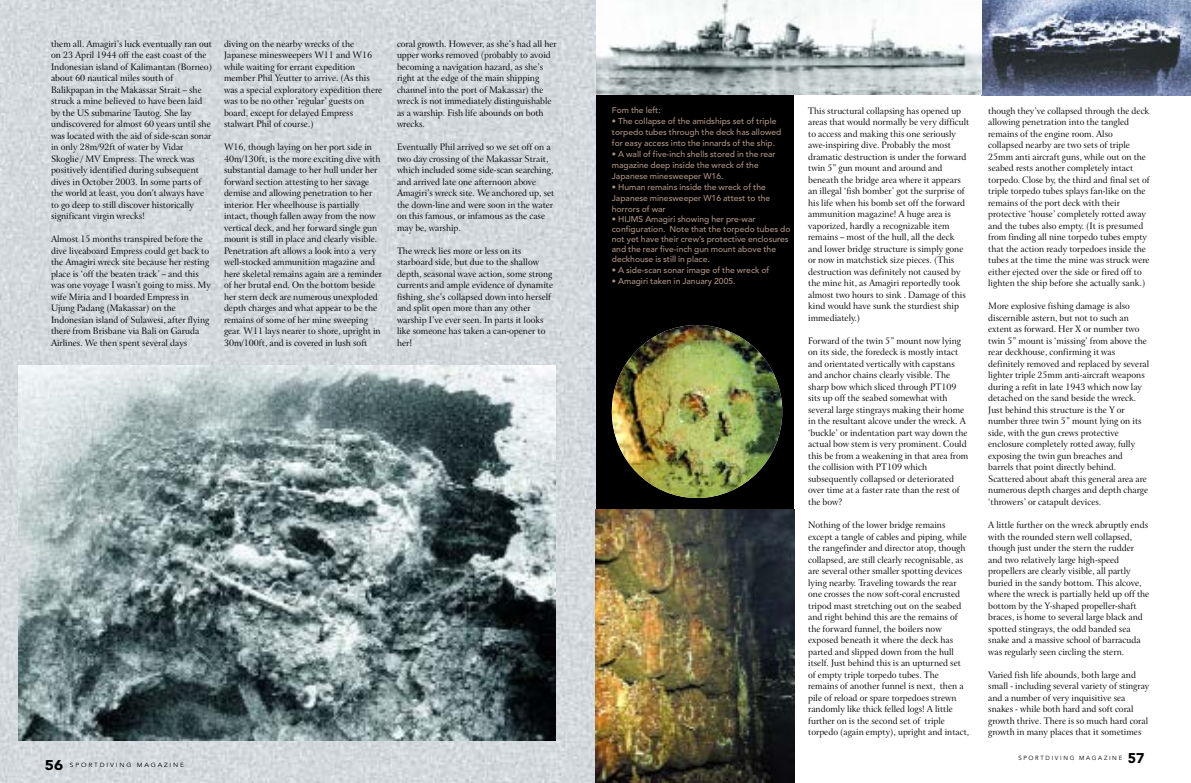
<style>
.page{position:relative;width:1191px;height:783px;background:#fff}
.page>*{position:absolute;margin:0;border:0;box-sizing:border-box;transform-origin:0 0}
.t1{font:900 14px "Avenir";color:#000}
.t2{font:900 14px "Avenir";color:#000;scale:1.1 1}
.t3{font:9px/11.5px "Arrus BT";color:#000;scale:.94 1}
.t4{font:500 8.5px/11px "Avenir";color:#ad9181}
.t5{font:6px "Avenir";letter-spacing:.28em;color:#000}
.t6{font:6px "Avenir";letter-spacing:.28em;color:#000;scale:1.1 1}
</style>
<div class="page">
<img style="left:794px;top:0;width:397px;height:95px">
<div style="left:595px;top:93px;width:199px;height:417px;background:#000"></div>
<img style="left:0;top:0;width:595px;height:782px">
<img style="left:18px;top:365px;width:538px;height:375px">
<img style="left:595px;top:509px;width:199px;height:273px">
<svg style="left:596px;top:0;width:385px;height:94px"></svg>
<img style="left:612px;top:325px;width:170px;height:173px">
<p class="t3" style="left:51px;top:39px;width:173px">them all. Amagiri’s luck eventually ran out on 23 April 1944 off the east coast of the Indonesian island of Kalimantan (Borneo) about 60 nautical miles south of Balikpapan in the Makassar Strait – she struck a mine believed to have been laid by the US submarine Tautog. She lay undiscovered for almost 60 years until she was located with the aid of side-scan sonar in only 28m/92ft of water by Vidar Skoglie / MV Empress. The wreck was positively identified during subsequent dives in October 2003. In some parts of the world at least, you don’t always have to go deep to still discover historically significant virgin wrecks!</p>
<p class="t3" style="left:51px;top:234px;width:171px">Almost 15 months transpired before the dive liveaboard Empress could get back to the Amagiri wreck site because her resting place is ‘off the beaten track’ – and this was one voyage I wasn’t going to miss. My wife Miria and I boarded Empress in Ujung Padang (Makassar) on the Indonesian island of Sulawesi, after flying there from Brisbane via Bali on Garuda Airlines. We then spent several days</p>
<p class="t3" style="left:224px;top:39px;width:170px">diving on the nearby wrecks of the Japanese minesweepers W11 and W16 while waiting for errant expedition member Phil Yeutter to arrive. (As this was a special exploratory expedition there was to be no other ‘regular’ guests on board, except for delayed Empress stalwart Phil of course.)</p>
<p class="t3" style="left:224px;top:142px;width:169px">W16, though laying on her port side in 40m/130ft, is the more exciting dive with substantial damage to her hull under her forward section attesting to her savage demise and allowing penetration to her interior. Her wheelhouse is partially intact, though fallen away from the now vertical deck, and her forward single gun mount is still in place and clearly visible.<br>Penetration aft allows a look into a very well-stocked ammunition magazine and here skeletal remains again are a reminder of her brutal end. On the bottom beside her stern deck are numerous unexploded depth charges and what appear to be the remains of some of her mine sweeping gear. W11 lays nearer to shore, upright in 30m/100ft, and is covered in lush soft</p>
<p class="t3" style="left:397px;top:39px;width:172px">coral growth. However, as she’s had all her upper works removed (probably to avoid becoming a navigation hazard, as she’s right at the edge of the main shipping channel into the port of Makassar) the wreck is not immediately distinguishable as a warship. Fish life abounds on both wrecks.</p>
<p class="t3" style="left:397px;top:142px;width:169px">Eventually Phil arrived so we set off on a two day crossing of the Makassar Strait, which included some side-scan searching, and arrived late one afternoon above Amagiri’s wreck site. We anchored up, set the down-line and were soon in the water on this famous, or infamous as the case may be, warship.</p>
<p class="t3" style="left:397px;top:246px;width:168px">The wreck lies more or less on its starboard side, but due to the shallow depth, seasonal wave action, some strong currents and ample evidence of dynamite fishing, she’s collapsed down into herself and split open more than any other warship I’ve ever seen. In parts it looks like someone has taken a can-opener to her!</p>
<h1 class="t2" style="left:45px;top:759px;width:18px">56</h1>
<p class="t6" style="left:70px;top:762px;width:105px">SPORTDIVING MAGAZINE</p>
<p class="t4" style="left:612px;top:105px;width:50px">Fom the left:</p>
<p class="t4" style="left:612px;top:116px;width:171px">• The collapse of the amidships set of triple torpedo tubes through the deck has allowed for easy access into the innards of the ship.</p>
<p class="t4" style="left:612px;top:149px;width:165px">• A wall of five-inch shells stored in the rear magazine deep inside the wreck of the<br>Japanese minesweeper W16.</p>
<p class="t4" style="left:612px;top:182px;width:160px">• Human remains inside the wreck of the<br>Japanese minesweeper W16 attest to the horrors of war</p>
<p class="t4" style="left:612px;top:215px;width:180px;line-height:10px">• HIJMS Amagiri showing her pre-war configuration. Note that the torpedo tubes do not yet have their crew’s protective enclosures and the rear five-inch gun mount above the deckhouse is still in place.</p>
<p class="t4" style="left:612px;top:265px;width:159px">• A side-scan sonar image of the wreck of</p>
<p class="t4" style="left:612px;top:276px;width:125px">• Amagiri taken in January 2005.</p>
<p class="t3" style="left:808px;top:106px;width:173px">This structural collapsing has opened up areas that would normally be very difficult to access and making this one seriously awe-inspiring dive. Probably the most dramatic destruction is under the forward twin 5” gun mount and around and beneath the bridge area where it appears an illegal ‘fish bomber’ got the surprise of his life when his bomb set off the forward ammunition magazine! A huge area is vaporized, hardly a recognizable item remains – most of the hull, all the deck and lower bridge structure is simply gone or now in matchstick size pieces. (This destruction was definitely not caused by the mine hit, as Amagiri reportedly took almost two hours to sink . Damage of this kind would have sunk the sturdiest ship immediately.)</p>
<p class="t3" style="left:808px;top:336px;width:172px">Forward of the twin 5” mount now lying on its side, the foredeck is mostly intact and orientated vertically with capstans and anchor chains clearly visible. The sharp bow which sliced through PT109 sits up off the seabed somewhat with several large stingrays making their home in the resultant alcove under the wreck. A ‘buckle’ or indentation part way down the actual bow stem is very prominent. Could this be from a weakening in that area from the collision with PT109 which subsequently collapsed or deteriorated over time at a faster rate than the rest of the bow?</p>
<p class="t3" style="left:808px;top:520px;width:173px">Nothing of the lower bridge remains except a tangle of cables and piping, while the rangefinder and director atop, though collapsed, are still clearly recognisable, as are several other smaller spotting devices lying nearby. Traveling towards the rear one crosses the now soft-coral encrusted tripod mast stretching out on the seabed and right behind this are the remains of the forward funnel, the boilers now exposed beneath it where the deck has parted and slipped down from the hull itself. Just behind this is an upturned set of empty triple torpedo tubes. The remains of another funnel is next, then a pile of reload or spare torpedoes strewn randomly like thick felled logs! A little further on is the second set of triple torpedo (again empty), upright and intact,</p>
<p class="t3" style="left:988px;top:106px;width:173px">though they’ve collapsed through the deck allowing penetration into the tangled remains of the engine room. Also collapsed nearby are two sets of triple 25mm anti aircraft guns, while out on the seabed rests another completely intact torpedo. Close by, the third and final set of triple torpedo tubes splays fan-like on the remains of the port deck with their protective ‘house’ completely rotted away and the tubes also empty. (It is presumed from finding all nine torpedo tubes empty that the action ready torpedoes inside the tubes at the time the mine was struck were either ejected over the side or fired off to lighten the ship before she actually sank.)</p>
<p class="t3" style="left:988px;top:301px;width:173px">More explosive fishing damage is also discernible astern, but not to such an extent as forward. Her X or number two twin 5” mount is ‘missing’ from above the rear deckhouse, confirming it was definitely removed and replaced by several lighter triple 25mm anti-aircraft weapons during a refit in late 1943 which now lay detached on the sand beside the wreck.<br>Just behind this structure is the Y or number three twin 5” mount lying on its side, with the gun crews protective enclosure completely rotted away, fully exposing the twin gun breaches and barrels that point directly behind.<br>Scattered about abaft this general area are numerous depth charges and depth charge ‘throwers’ or catapult devices.</p>
<p class="t3" style="left:988px;top:520px;width:173px">A little further on the wreck abruptly ends with the rounded stern well collapsed, though just under the stern the rudder and two relatively large high-speed propellers are clearly visible, all partly buried in the sandy bottom. This alcove, where the wreck is partially held up off the bottom by the Y-shaped propeller-shaft braces, is home to several large black and spotted stingrays, the odd banded sea snake and a massive school of barracuda was regularly seen circling the stern.</p>
<p class="t3" style="left:988px;top:669px;width:173px">Varied fish life abounds, both large and small - including several variety of stingray and a number of very inquisitive sea snakes - while both hard and soft coral growth thrive. There is so much hard coral growth in many places that it sometimes</p>
<p class="t5" style="left:1018px;top:755px;width:105px">SPORTDIVING MAGAZINE</p>
<h1 class="t1" style="left:1127px;top:752px;width:18px">57</h1>
</div>
